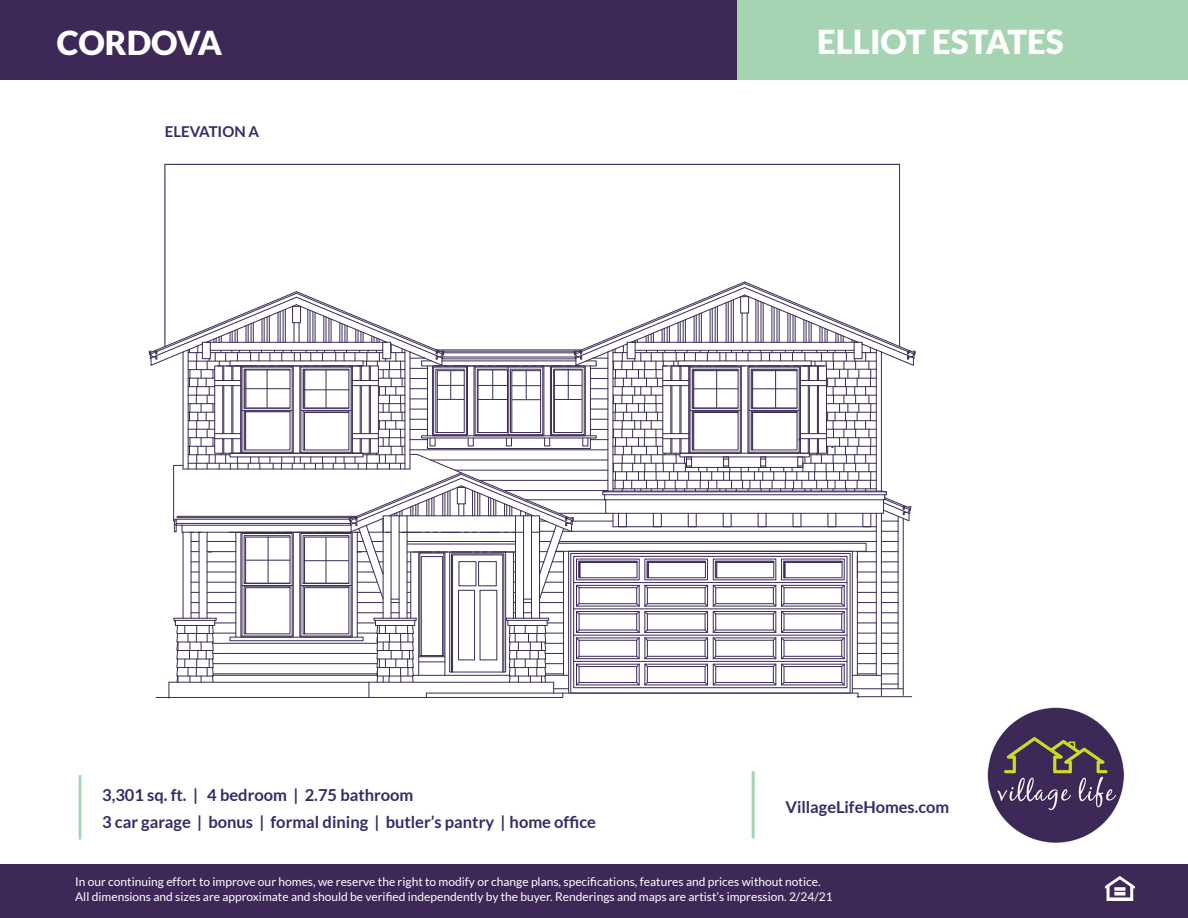
<style>
.page{position:relative;width:1188px;height:918px;background:#fff}
.page>*{position:absolute;margin:0;border:0;box-sizing:border-box;transform-origin:0 0}
.t1{font:900 33px "Lato";color:#fff}
.t2{font:700 16.5px/27px "Lato";color:#302c67}
.t3{font:700 16.35px "Lato";color:#302c67}
.t4{font:700 15px "Lato";color:#302c67}
.t5{font:12px/15px "Lato";color:#fff}
</style>
<div class="page">
<div style="left:0;top:864px;width:1188px;height:54px;background:#3e2857"></div>
<img style="left:1106px;top:877px;width:29px;height:24px">
<hr style="left:79px;top:775px;width:2px;height:65px;background:#a4d4b1">
<hr style="left:752px;top:771px;width:3px;height:67px;background:#a4d4b1">
<img style="left:987px;top:707px;width:137px;height:136px">
<div style="left:705px;top:0;width:483px;height:80px;background:#a4d4b1"></div>
<div style="left:0;top:0;width:737px;height:80px;background:#3e2857"></div>
<svg style="left:164px;top:163px;width:737px;height:118px"></svg>
<svg style="left:148px;top:281px;width:768px;height:417px"></svg>
<h1 class="t1" style="left:57px;top:23px;width:167px">CORDOVA</h1>
<h1 class="t1" style="left:817px;top:23px;width:248px">ELLIOT ESTATES</h1>
<p class="t4" style="left:165px;top:123px;width:96px">ELEVATION A</p>
<h2 class="t2" style="left:102px;top:782px;width:495px">3,301 sq. ft. | 4 bedroom | 2.75 bathroom<br>3 car garage | bonus | formal dining | butler’s pantry | home office</h2>
<h3 class="t3" style="left:785px;top:798px;width:165px">VillageLifeHomes.com</h3>
<p class="t5" style="left:75px;top:874px;width:759px">In our continuing effort to improve our homes, we reserve the right to modify or change plans, specifications, features and prices without notice.<br>All dimensions and sizes are approximate and should be verified independently by the buyer. Renderings and maps are artist’s impression. 2/24/21</p>
</div>
